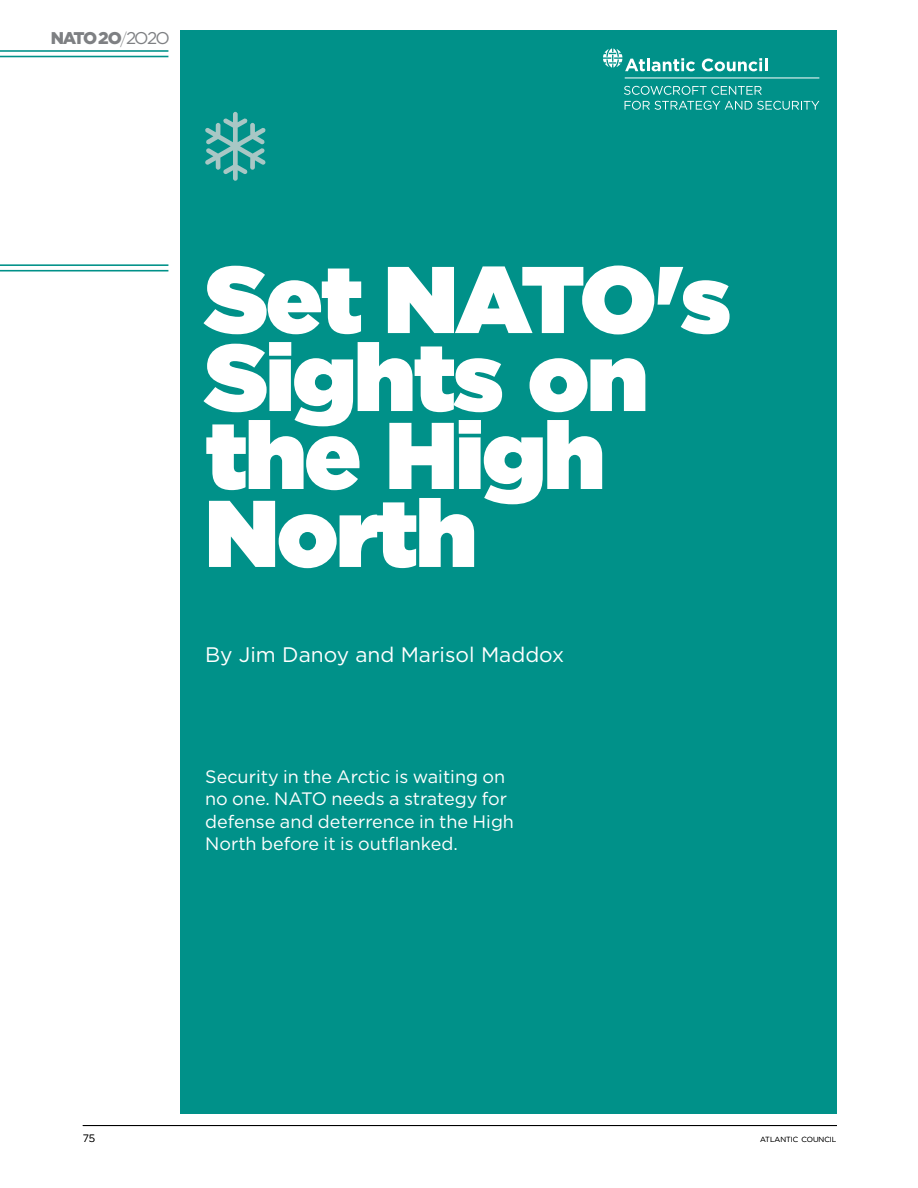
<style>
.page{position:relative;width:918px;height:1188px;background:#fff}
.page>*{position:absolute;margin:0;border:0;box-sizing:border-box;transform-origin:0 0}
.t1{font:900 94.5px/78px "Gotham";letter-spacing:-.02em;color:#fff}
.t2{font:21px "Gotham";color:#fff}
.t3{font:18px/22.5px "Gotham";color:#fff}
.t4{font:900 16.95px "Gotham";letter-spacing:-.08em;color:#7e8083}
.t5{font:300 10.5px "Gotham";color:#000}
.t6{font:300 7.35px "Gotham";color:#000}
.s1{font-weight:300}
.s2{font-weight:400}
</style>
<div class="page">
<svg style="left:0;top:50px;width:168px;height:7px"></svg>
<div style="left:180px;top:31px;width:657px;height:1083px;background:#009189"></div>
<hr style="left:83px;top:1125px;width:754px;height:1px;background:#000">
<svg style="left:0;top:264px;width:168px;height:8px"></svg>
<svg style="left:205px;top:112px;width:61px;height:69px"></svg>
<svg style="left:603px;top:48px;width:92px;height:23px"></svg>
<svg style="left:702px;top:58px;width:65px;height:13px"></svg>
<hr style="left:625px;top:78px;width:194px;height:1px;background:#fff">
<svg style="left:624px;top:86px;width:138px;height:9px"></svg>
<svg style="left:625px;top:101px;width:194px;height:9px"></svg>
<p class="t4" style="left:51px;top:27px;width:121px">NATO 2O<span class="s1">/</span><span class="s2">2O2O</span></p>
<h1 class="t1" style="left:205px;top:259px;width:527px">Set NATO's<br>Sights on the High<br>North</h1>
<p class="t2" style="left:205px;top:642px;width:360px">By Jim Danoy and Marisol Maddox</p>
<p class="t3" style="left:205px;top:765px;width:310px">Security in the Arctic is waiting on no one. NATO needs a strategy for defense and deterrence in the High North before it is outflanked.</p>
<p class="t5" style="left:83px;top:1132px;width:14px">75</p>
<p class="t6" style="left:760px;top:1135px;width:78px">ATLANTIC COUNCIL</p>
</div>
